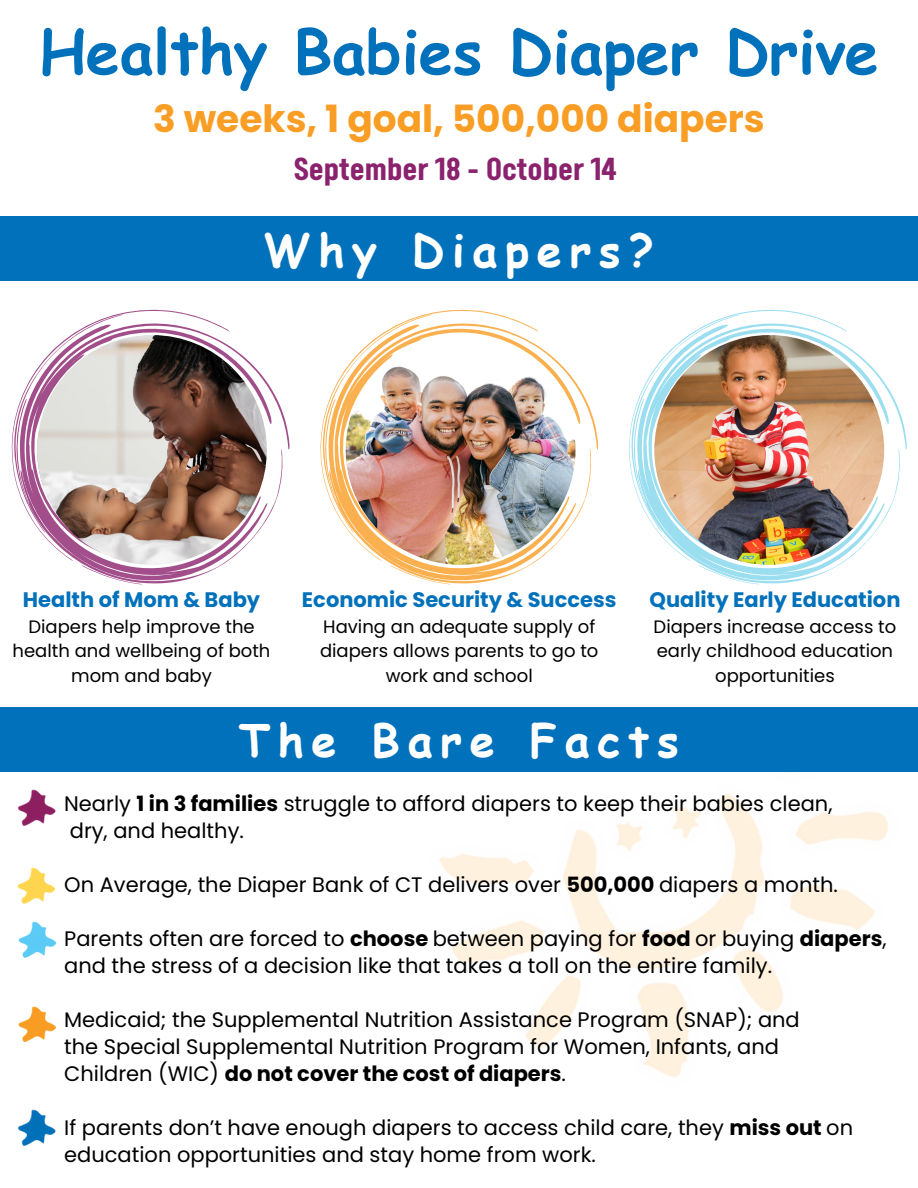
<style>
.page{position:relative;width:918px;height:1188px;background:#fff}
.page>*{position:absolute;margin:0;border:0;box-sizing:border-box;transform-origin:0 0}
.t1{font:700 60.75px "Comic Sans MS";color:#0071ba}
.t2{font:700 45px "Comic Sans MS";letter-spacing:.17em;color:#fff}
.t3{font:700 37.5px "Poppins";color:#f99d24}
.t4{font:700 36px "Calps Sans";color:#8a226d}
.t5{font:21px/27px "Poppins";color:#000}
.t6{font:700 21px "Poppins";color:#0071ba}
.t7{font:18px/24.8px "Poppins";color:#000;text-align:center}
.s1{font-weight:700}
</style>
<div class="page">
<svg style="left:230px;top:346px;width:60px;height:104px"></svg>
<svg style="left:12px;top:309px;width:218px;height:164px"></svg>
<svg style="left:14px;top:314px;width:109px;height:85px"></svg>
<svg style="left:14px;top:399px;width:269px;height:185px"></svg>
<img style="left:37px;top:335px;width:230px;height:230px;border-radius:50%">
<svg style="left:539px;top:346px;width:59px;height:104px"></svg>
<svg style="left:320px;top:309px;width:219px;height:159px"></svg>
<svg style="left:322px;top:314px;width:110px;height:85px"></svg>
<svg style="left:322px;top:399px;width:270px;height:163px"></svg>
<img style="left:346px;top:335px;width:230px;height:230px;border-radius:50%">
<img style="left:388px;top:562px;width:500px;height:515px">
<svg style="left:847px;top:346px;width:60px;height:104px"></svg>
<svg style="left:629px;top:309px;width:218px;height:162px"></svg>
<svg style="left:631px;top:314px;width:109px;height:85px"></svg>
<svg style="left:631px;top:399px;width:270px;height:185px"></svg>
<img style="left:654px;top:335px;width:230px;height:230px;border-radius:50%">
<div style="left:0;top:216px;width:918px;height:65px;background:#0071ba"></div>
<div style="left:0;top:707px;width:918px;height:65px;background:#0071ba"></div>
<img style="left:18px;top:789px;width:38px;height:37px">
<img style="left:17px;top:867px;width:39px;height:37px">
<img style="left:18px;top:921px;width:39px;height:37px">
<img style="left:18px;top:1006px;width:39px;height:36px">
<img style="left:18px;top:1109px;width:38px;height:37px">
<h1 class="t1" style="left:39px;top:7px;width:841px">Healthy Babies Diaper Drive</h1>
<h3 class="t3" style="left:153px;top:92px;width:613px">3 weeks, 1 goal, 500,000 diapers</h3>
<h3 class="t4" style="left:294px;top:153px;width:324px">September 18 - October 14</h3>
<h2 class="t2" style="left:264px;top:217px;width:392px">Why Diapers?</h2>
<p class="t6" style="left:23px;top:585px;width:239px">Health of Mom &amp; Baby</p>
<p class="t7" style="left:13px;top:614px;width:259px">Diapers help improve the health and wellbeing of both mom and baby</p>
<p class="t6" style="left:302px;top:585px;width:316px">Economic Security &amp; Success</p>
<p class="t7" style="left:320px;top:614px;width:280px">Having an adequate supply of diapers allows parents to go to work and school</p>
<p class="t6" style="left:650px;top:585px;width:252px">Quality Early Education</p>
<p class="t7" style="left:654px;top:614px;width:244px">Diapers increase access to early childhood education opportunities</p>
<h2 class="t2" style="left:239px;top:708px;width:442px">The Bare Facts</h2>
<p class="t5" style="left:64px;top:790px;width:770px">Nearly <span class="s1">1 in 3 families</span> struggle to afford diapers to keep their babies clean, dry, and healthy.</p>
<p class="t5" style="left:64px;top:871px;width:775px">On Average, the Diaper Bank of CT delivers over <span class="s1">500,000</span> diapers a month.</p>
<p class="t5" style="left:64px;top:925px;width:824px">Parents often are forced to <span class="s1">choose</span> between paying for <span class="s1">food</span> or buying <span class="s1">diapers</span>, and the stress of a decision like that takes a toll on the entire family.</p>
<p class="t5" style="left:64px;top:1006px;width:737px">Medicaid; the Supplemental Nutrition Assistance Program (SNAP); and the Special Supplemental Nutrition Program for Women, Infants, and<br>Children (WIC) <span class="s1">do not cover the cost of diapers</span>.</p>
<p class="t5" style="left:64px;top:1114px;width:790px">If parents don’t have enough diapers to access child care, they <span class="s1">miss out</span> on education opportunities and stay home from work.</p>
</div>
